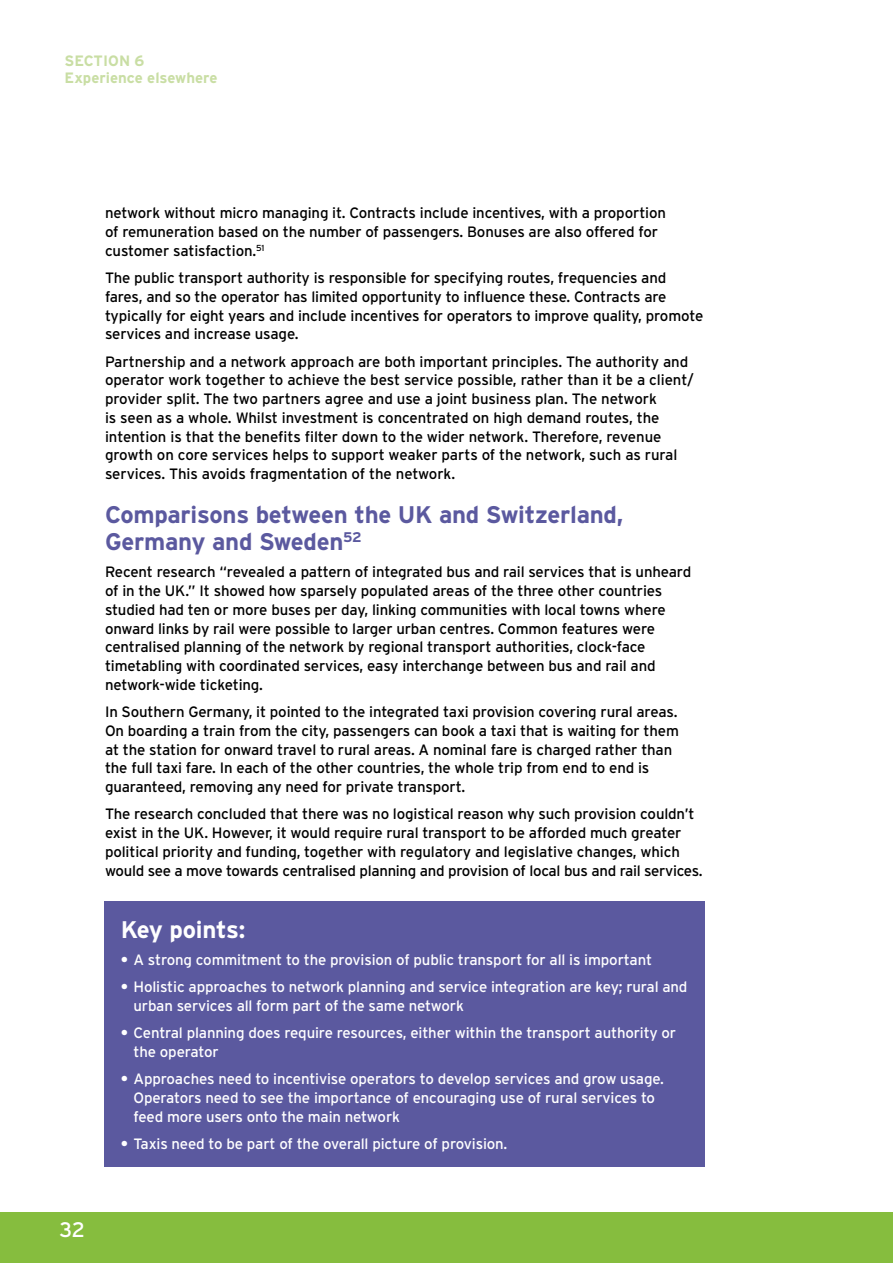
<style>
.page{position:relative;width:893px;height:1263px;background:#fff}
.page>*{position:absolute;margin:0;border:0;box-sizing:border-box;transform-origin:0 0}
.t1{font:700 24px/27px "Interstate";letter-spacing:-.01em;color:#5b599f}
.t2{font:700 24px "Interstate";letter-spacing:-.015em;color:#fff}
.t3{font:21px "Interstate";color:#fff}
.t4{font:15px/18.8px "Interstate";letter-spacing:-.01em;color:#000}
.t5{font:15px/18.8px "Interstate";letter-spacing:-.01em;color:#fff}
.t6{font:700 15px/16.5px "Interstate";color:#c9dea4}
.s1{font-weight:700}
</style>
<div class="page">
<div style="left:0;top:1212px;width:893px;height:51px;background:#86bd3e"></div>
<div style="left:104px;top:902px;width:601px;height:265px;background:#5b599f"></div>
<p class="t6" style="left:65px;top:52px;width:154px">SECTION 6<br>Experience elsewhere</p>
<p class="t4" style="left:105px;top:203px;width:562px">network without micro managing it. Contracts include incentives, with a proportion of remuneration based on the number of passengers. Bonuses are also offered for customer satisfaction.<sup>51</sup></p>
<p class="t4" style="left:105px;top:268px;width:600px">The public transport authority is responsible for specifying routes, frequencies and fares, and so the operator has limited opportunity to influence these. Contracts are typically for eight years and include incentives for operators to improve quality, promote services and increase usage.</p>
<p class="t4" style="left:105px;top:352px;width:590px">Partnership and a network approach are both important principles. The authority and operator work together to achieve the best service possible, rather than it be a client/ provider split. The two partners agree and use a joint business plan. The network<br>is seen as a whole. Whilst investment is concentrated on high demand routes, the intention is that the benefits filter down to the wider network. Therefore, revenue growth on core services helps to support weaker parts of the network, such as rural services. This avoids fragmentation of the network.</p>
<h1 class="t1" style="left:105px;top:501px;width:520px">Comparisons between the UK and Switzerland,<br>Germany and Sweden<sup>52</sup></h1>
<p class="t4" style="left:105px;top:562px;width:588px">Recent research “revealed a pattern of integrated bus and rail services that is unheard of in the UK.” It showed how sparsely populated areas of the three other countries studied had ten or more buses per day, linking communities with local towns where onward links by rail were possible to larger urban centres. Common features were centralised planning of the network by regional transport authorities, clock-face timetabling with coordinated services, easy interchange between bus and rail and network-wide ticketing.</p>
<p class="t4" style="left:105px;top:702px;width:575px">In Southern Germany, it pointed to the integrated taxi provision covering rural areas.<br>On boarding a train from the city, passengers can book a taxi that is waiting for them at the station for onward travel to rural areas. A nominal fare is charged rather than the full taxi fare. In each of the other countries, the whole trip from end to end is guaranteed, removing any need for private transport.</p>
<p class="t4" style="left:105px;top:804px;width:599px">The research concluded that there was no logistical reason why such provision couldn’t exist in the UK. However, it would require rural transport to be afforded much greater political priority and funding, together with regulatory and legislative changes, which would see a move towards centralised planning and provision of local bus and rail services.</p>
<h2 class="t3" style="left:59px;top:1217px;width:27px">32</h2>
<h1 class="t2" style="left:121px;top:915px;width:126px">Key points:</h1>
<p class="t5" style="left:121px;top:950px;width:533px"><span class="s1">•</span> A strong commitment to the provision of public transport for all is important</p>
<p class="t5" style="left:134px;top:977px;width:555px;text-indent:-13px"><span class="s1">•</span> Holistic approaches to network planning and service integration are key; rural and urban services all form part of the same network</p>
<p class="t5" style="left:134px;top:1024px;width:544px;text-indent:-13px"><span class="s1">•</span> Central planning does require resources, either within the transport authority or the operator</p>
<p class="t5" style="left:134px;top:1070px;width:532px;text-indent:-13px"><span class="s1">•</span> Approaches need to incentivise operators to develop services and grow usage.<br>Operators need to see the importance of encouraging use of rural services to feed more users onto the main network</p>
<p class="t5" style="left:121px;top:1134px;width:388px"><span class="s1">•</span> Taxis need to be part of the overall picture of provision.</p>
</div>
